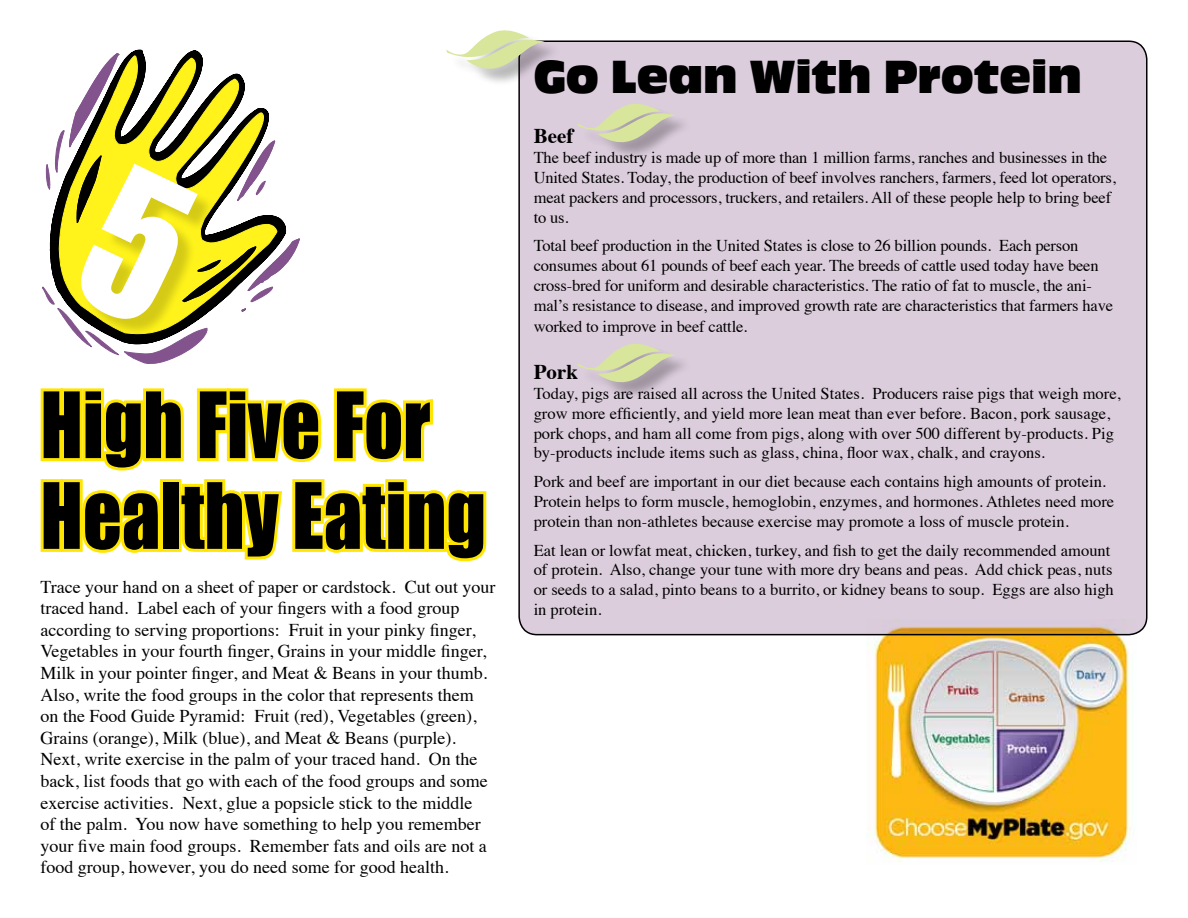
<style>
.page{position:relative;width:1188px;height:918px;background:#fff}
.page>*{position:absolute;margin:0;border:0;box-sizing:border-box;transform-origin:0 0}
.t1{font:84.45px/90.8px "Impact";color:#000;scale:.9 1}
.t2{font:48px "Antique Oli T Comp";color:#000}
.t3{font:700 21px "Times";color:#000}
.t4{font:18px/21.6px "Times";color:#000}
.t5{font:16.5px/19.8px "Times";color:#000}
</style>
<div class="page">
<div style="left:519px;top:41px;width:628px;height:594px;background:#dccddd;border-radius:18px"></div>
<svg style="left:40px;top:388px;width:447px;height:174px"></svg>
<img style="left:867px;top:619px;width:269px;height:243px">
<div style="left:581px;top:106px;width:112px;height:54px;background:#000;opacity:.28"></div>
<svg style="left:578px;top:104px;width:98px;height:38px"></svg>
<div style="left:581px;top:346px;width:112px;height:54px;background:#000;opacity:.28"></div>
<svg style="left:578px;top:344px;width:98px;height:38px"></svg>
<div style="left:449px;top:32px;width:113px;height:55px;background:#000;opacity:.28"></div>
<svg style="left:446px;top:30px;width:99px;height:39px"></svg>
<svg style="left:42px;top:53px;width:258px;height:311px"></svg>
<h1 class="t1" style="left:40px;top:379px;width:497px">High Five For<br>Healthy Eating</h1>
<p class="t4" style="left:40px;top:574px;width:457px">Trace your hand on a sheet of paper or cardstock. Cut out your traced hand. Label each of your fingers with a food group according to serving proportions: Fruit in your pinky finger, Vegetables in your fourth finger, Grains in your middle finger, Milk in your pointer finger, and Meat &amp; Beans in your thumb.<br>Also, write the food groups in the color that represents them on the Food Guide Pyramid: Fruit (red), Vegetables (green), Grains (orange), Milk (blue), and Meat &amp; Beans (purple).<br>Next, write exercise in the palm of your traced hand. On the back, list foods that go with each of the food groups and some exercise activities. Next, glue a popsicle stick to the middle<br>of the palm. You now have something to help you remember your five main food groups. Remember fats and oils are not a food group, however, you do need some for good health.</p>
<h2 class="t2" style="left:534px;top:50px;width:550px">Go Lean With Protein</h2>
<p class="t3" style="left:534px;top:116px;width:41px">Beef</p>
<p class="t5" style="left:534px;top:146px;width:584px">The beef industry is made up of more than 1 million farms, ranches and businesses in the United States. Today, the production of beef involves ranchers, farmers, feed lot operators, meat packers and processors, truckers, and retailers. All of these people help to bring beef to us.</p>
<p class="t5" style="left:534px;top:234px;width:581px">Total beef production in the United States is close to 26 billion pounds. Each person consumes about 61 pounds of beef each year. The breeds of cattle used today have been cross-bred for uniform and desirable characteristics. The ratio of fat to muscle, the ani&shy;mal’s resistance to disease, and improved growth rate are characteristics that farmers have</p>
<p class="t5" style="left:534px;top:315px;width:215px">worked to improve in beef cattle.</p>
<p class="t3" style="left:534px;top:352px;width:46px">Pork</p>
<p class="t5" style="left:534px;top:382px;width:589px">Today, pigs are raised all across the United States. Producers raise pigs that weigh more, grow more efficiently, and yield more lean meat than ever before. Bacon, pork sausage, pork chops, and ham all come from pigs, along with over 500 different by-products. Pig by-products include items such as glass, china, floor wax, chalk, and crayons.</p>
<p class="t5" style="left:534px;top:470px;width:582px">Pork and beef are important in our diet because each contains high amounts of protein.<br>Protein helps to form muscle, hemoglobin, enzymes, and hormones. Athletes need more protein than non-athletes because exercise may promote a loss of muscle protein.</p>
<p class="t5" style="left:534px;top:539px;width:582px">Eat lean or lowfat meat, chicken, turkey, and fish to get the daily recommended amount of protein. Also, change your tune with more dry beans and peas. Add chick peas, nuts or seeds to a salad, pinto beans to a burrito, or kidney beans to soup. Eggs are also high in protein.</p>
</div>
